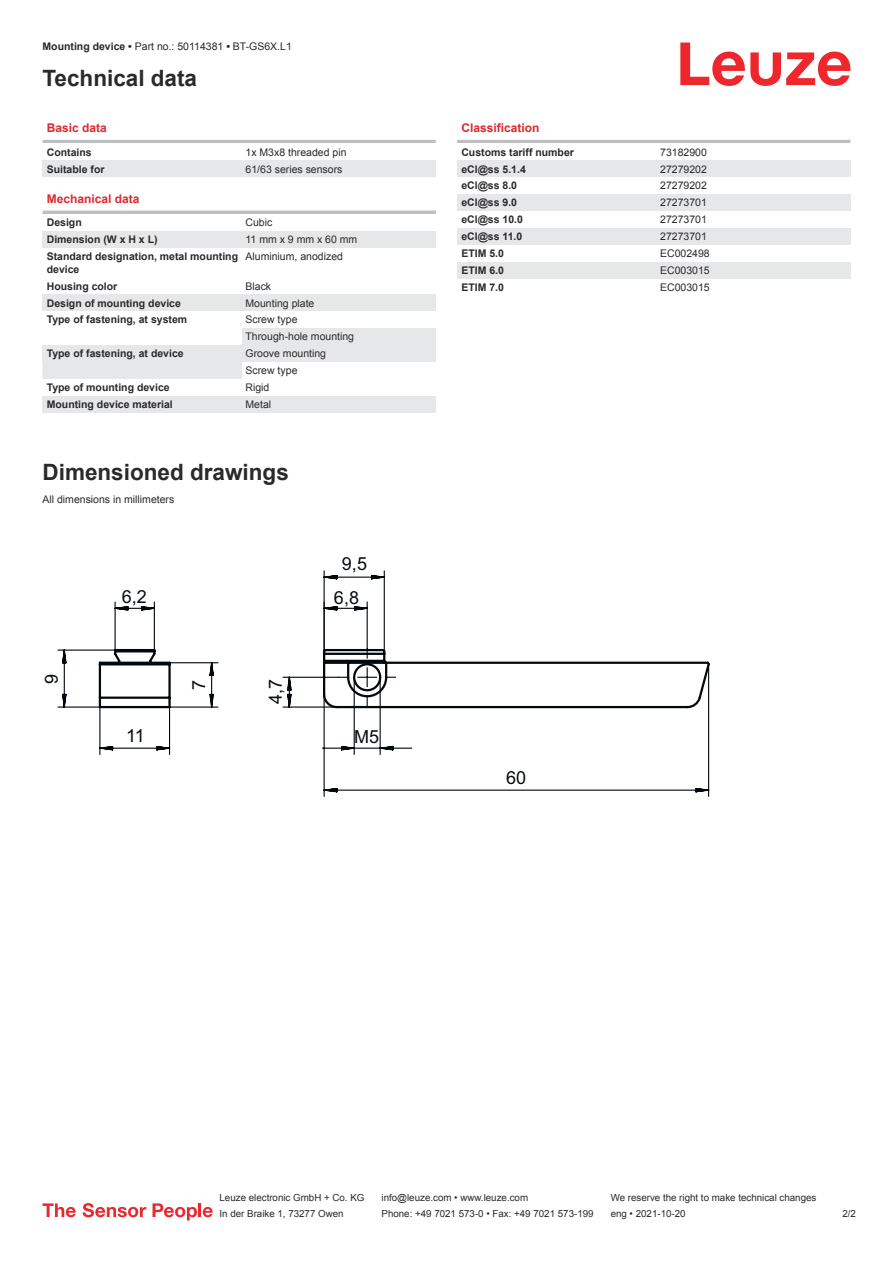
<style>
.page{position:relative;width:893px;height:1263px;background:#fff}
.page>*{position:absolute;margin:0;border:0;box-sizing:border-box;transform-origin:0 0}
.t1{font:700 22.5px "Arial";color:#2b292a}
.t2{font:18px "Arial";color:#050b11}
.t3{font:700 12px "Arial";color:#db2a30}
.t4{font:700 10.5px/12.6px "Arial";color:#2b292a}
.t5{font:10.5px/17px "Arial";color:#2b292a}
.t6{font:9.75px "Arial";color:#2b292a}
.s1{font-weight:700}
</style>
<div class="page">
<svg style="left:680px;top:43px;width:170px;height:43px"></svg>
<div style="left:43px;top:362px;width:199px;height:17px;background:#e6e7e9"></div>
<hr style="left:43px;top:140px;width:393px;height:3px;background:#bdbfc1">
<div style="left:43px;top:160px;width:199px;height:17px;background:#e6e7e9"></div>
<div style="left:242px;top:160px;width:194px;height:17px;background:#e6e7e9"></div>
<hr style="left:43px;top:211px;width:393px;height:3px;background:#bdbfc1">
<div style="left:43px;top:231px;width:199px;height:17px;background:#e6e7e9"></div>
<div style="left:242px;top:231px;width:194px;height:17px;background:#e6e7e9"></div>
<div style="left:43px;top:294px;width:199px;height:17px;background:#e6e7e9"></div>
<div style="left:242px;top:294px;width:194px;height:17px;background:#e6e7e9"></div>
<div style="left:242px;top:328px;width:194px;height:17px;background:#e6e7e9"></div>
<div style="left:43px;top:345px;width:199px;height:17px;background:#e6e7e9"></div>
<div style="left:242px;top:345px;width:194px;height:17px;background:#e6e7e9"></div>
<div style="left:43px;top:396px;width:199px;height:17px;background:#e6e7e9"></div>
<div style="left:242px;top:396px;width:194px;height:17px;background:#e6e7e9"></div>
<hr style="left:457px;top:140px;width:393px;height:3px;background:#bdbfc1">
<div style="left:457px;top:160px;width:200px;height:17px;background:#e6e7e9"></div>
<div style="left:657px;top:160px;width:193px;height:17px;background:#e6e7e9"></div>
<div style="left:457px;top:194px;width:200px;height:17px;background:#e6e7e9"></div>
<div style="left:657px;top:194px;width:193px;height:17px;background:#e6e7e9"></div>
<div style="left:457px;top:228px;width:200px;height:17px;background:#e6e7e9"></div>
<div style="left:657px;top:228px;width:193px;height:17px;background:#e6e7e9"></div>
<div style="left:457px;top:262px;width:200px;height:17px;background:#e6e7e9"></div>
<div style="left:657px;top:262px;width:193px;height:17px;background:#e6e7e9"></div>
<svg style="left:43px;top:1203px;width:33px;height:14px"></svg>
<svg style="left:83px;top:1203px;width:63px;height:14px"></svg>
<svg style="left:153px;top:1203px;width:44px;height:17px"></svg>
<hr style="left:198px;top:1203px;width:3px;height:14px;background:#ed272d">
<svg style="left:203px;top:1207px;width:10px;height:10px"></svg>
<svg style="left:57px;top:570px;width:328px;height:185px"></svg>
<svg style="left:168px;top:601px;width:542px;height:196px"></svg>
<p class="t5" style="left:43px;top:39px;width:251px"><span class="s1">Mounting device •</span> Part no.: 50114381 <span class="s1">•</span> BT-GS6X.L1</p>
<h1 class="t1" style="left:43px;top:70px;width:156px">Technical data</h1>
<p class="t3" style="left:47px;top:123px;width:62px">Basic data</p>
<p class="t4" style="left:47px;top:147px;width:46px">Contains</p>
<p class="t5" style="left:246px;top:144px;width:102px">1x M3x8 threaded pin</p>
<p class="t4" style="left:47px;top:164px;width:59px">Suitable for</p>
<p class="t5" style="left:246px;top:161px;width:98px">61/63 series sensors</p>
<p class="t3" style="left:47px;top:194px;width:94px">Mechanical data</p>
<p class="t4" style="left:47px;top:217px;width:37px">Design</p>
<p class="t5" style="left:246px;top:215px;width:28px">Cubic</p>
<p class="t4" style="left:47px;top:234px;width:112px">Dimension (W x H x L)</p>
<p class="t5" style="left:246px;top:232px;width:113px">11 mm x 9 mm x 60 mm</p>
<p class="t4" style="left:47px;top:251px;width:193px">Standard designation, metal mounting device</p>
<p class="t5" style="left:246px;top:249px;width:99px">Aluminium, anodized</p>
<p class="t4" style="left:47px;top:281px;width:72px">Housing color</p>
<p class="t5" style="left:246px;top:278px;width:27px">Black</p>
<p class="t4" style="left:47px;top:298px;width:136px">Design of mounting device</p>
<p class="t5" style="left:246px;top:295px;width:70px">Mounting plate</p>
<p class="t4" style="left:47px;top:314px;width:142px">Type of fastening, at system</p>
<p class="t5" style="left:246px;top:312px;width:110px">Screw type<br>Through-hole mounting</p>
<p class="t4" style="left:47px;top:348px;width:138px">Type of fastening, at device</p>
<p class="t5" style="left:246px;top:346px;width:82px">Groove mounting<br>Screw type</p>
<p class="t4" style="left:47px;top:382px;width:124px">Type of mounting device</p>
<p class="t5" style="left:246px;top:380px;width:25px">Rigid</p>
<p class="t4" style="left:47px;top:399px;width:128px">Mounting device material</p>
<p class="t5" style="left:246px;top:397px;width:27px">Metal</p>
<h1 class="t1" style="left:43px;top:463px;width:248px">Dimensioned drawings</h1>
<p class="t5" style="left:43px;top:491px;width:133px">All dimensions in millimeters</p>
<h2 class="t2" style="left:342px;top:557px;width:27px">9,5</h2>
<h2 class="t2" style="left:45px;top:684px;width:12px;rotate:-90deg">9</h2>
<h2 class="t2" style="left:122px;top:590px;width:27px">6,2</h2>
<h2 class="t2" style="left:334px;top:591px;width:27px">6,8</h2>
<h2 class="t2" style="left:126px;top:729px;width:20px">11</h2>
<h2 class="t2" style="left:192px;top:690px;width:12px;rotate:-90deg">7</h2>
<h2 class="t2" style="left:269px;top:704px;width:27px;rotate:-90deg">4,7</h2>
<h2 class="t2" style="left:354px;top:730px;width:27px">M5</h2>
<p class="t3" style="left:461px;top:123px;width:80px">Classification</p>
<p class="t4" style="left:461px;top:147px;width:114px">Customs tariff number</p>
<p class="t5" style="left:660px;top:144px;width:48px">73182900</p>
<p class="t4" style="left:461px;top:164px;width:66px">eCl@ss 5.1.4</p>
<p class="t5" style="left:660px;top:161px;width:48px">27279202</p>
<p class="t4" style="left:461px;top:180px;width:57px">eCl@ss 8.0</p>
<p class="t5" style="left:660px;top:178px;width:48px">27279202</p>
<p class="t4" style="left:461px;top:197px;width:57px">eCl@ss 9.0</p>
<p class="t5" style="left:660px;top:195px;width:48px">27273701</p>
<p class="t4" style="left:461px;top:214px;width:63px">eCl@ss 10.0</p>
<p class="t5" style="left:660px;top:212px;width:48px">27273701</p>
<p class="t4" style="left:461px;top:231px;width:63px">eCl@ss 11.0</p>
<p class="t5" style="left:660px;top:229px;width:48px">27273701</p>
<p class="t4" style="left:461px;top:248px;width:44px">ETIM 5.0</p>
<p class="t5" style="left:660px;top:246px;width:51px">EC002498</p>
<p class="t4" style="left:461px;top:265px;width:44px">ETIM 6.0</p>
<p class="t5" style="left:660px;top:263px;width:51px">EC003015</p>
<p class="t4" style="left:461px;top:282px;width:44px">ETIM 7.0</p>
<p class="t5" style="left:660px;top:280px;width:51px">EC003015</p>
<h2 class="t2" style="left:506px;top:771px;width:22px">60</h2>
<p class="t6" style="left:220px;top:1194px;width:146px">Leuze electronic GmbH + Co. KG</p>
<p class="t6" style="left:381px;top:1194px;width:148px">info@leuze.com • www.leuze.com</p>
<p class="t6" style="left:611px;top:1194px;width:207px">We reserve the right to make technical changes</p>
<p class="t6" style="left:220px;top:1210px;width:126px">In der Braike 1, 73277 Owen</p>
<p class="t6" style="left:381px;top:1210px;width:214px">Phone: +49 7021 573-0 • Fax: +49 7021 573-199</p>
<p class="t6" style="left:611px;top:1210px;width:76px">eng • 2021-10-20</p>
<p class="t6" style="left:842px;top:1210px;width:15px">2 /2</p>
</div>
